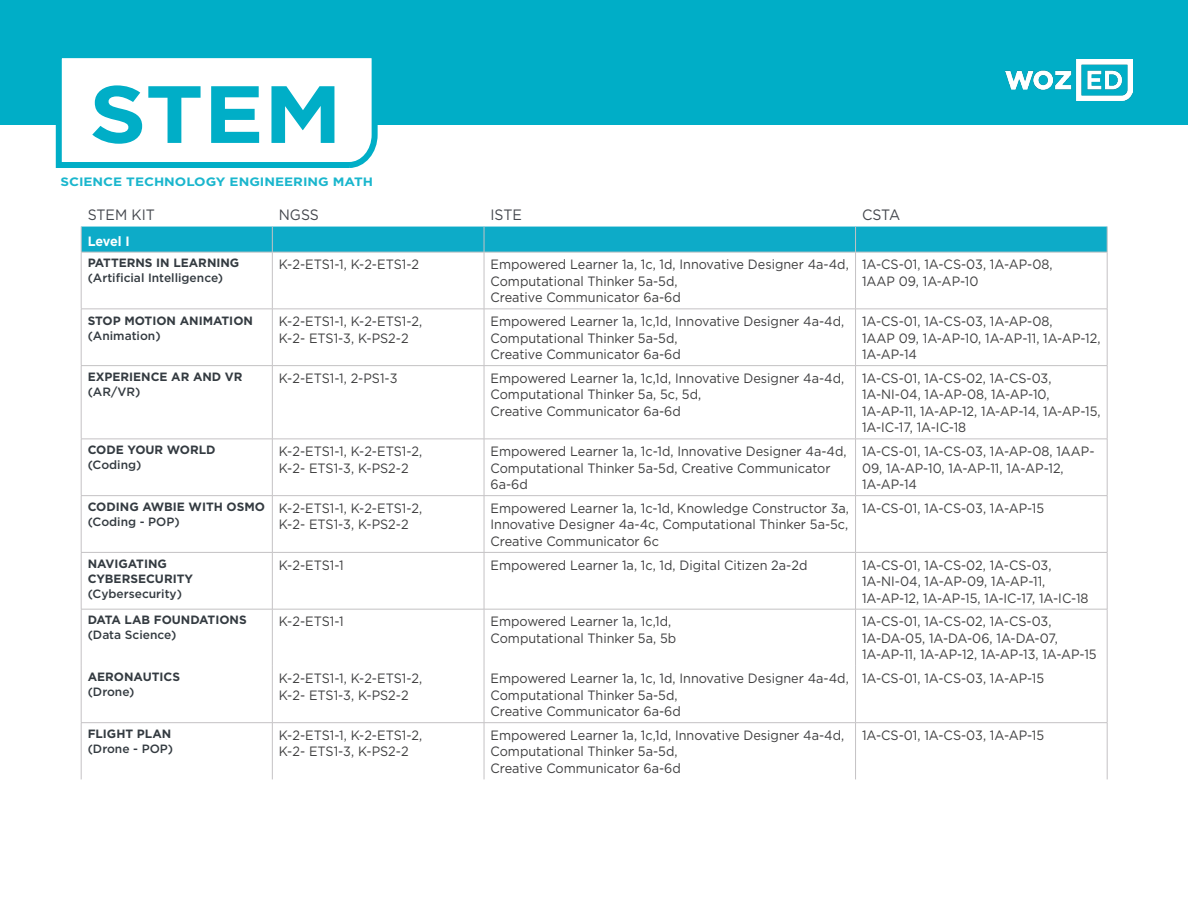
<style>
.page{position:relative;width:1188px;height:918px;background:#fff}
.page>*{position:absolute;margin:0;border:0;box-sizing:border-box;transform-origin:0 0}
.t1{font:700 81px "Gotham";color:#00aec7;scale:1.11 1}
.Subhead_2{font:15px "Gotham";color:#43464c;scale:.94 1}
.Body{font:13.5px/16.5px "Gotham";color:#3e3e3f;scale:.94 1}
.Body-2{font:700 13.5px "Gotham";letter-spacing:-.02em;color:#fff;scale:.94 1}
.t2{font:700 12.15px "Gotham";color:#1ab6cd;scale:1.11 1}
.Subhead_1{font:700 12px/15px "Gotham";color:#343b41}
.Subhead_1-2{font:500 12px/15px "Gotham";color:#343b41}
.s1{font-weight:700}
.s2{font-weight:500}
</style>
<div class="page">
<div style="left:0;top:0;width:1188px;height:124px;background:#00aec7"></div>
<svg style="left:53px;top:58px;width:328px;height:110px"></svg>
<img style="left:1006px;top:60px;width:126px;height:41px">
<div style="left:81px;top:227px;width:1027px;height:25px;background:#0dabc8"></div>
<hr style="left:81px;top:252px;width:191px;height:1px;background:#c4c2c4">
<hr style="left:81px;top:252px;width:1px;height:57px;background:#c4c2c4">
<hr style="left:272px;top:252px;width:212px;height:1px;background:#c4c2c4">
<hr style="left:272px;top:252px;width:1px;height:57px;background:#c4c2c4">
<hr style="left:484px;top:252px;width:372px;height:1px;background:#c4c2c4">
<hr style="left:484px;top:252px;width:1px;height:57px;background:#c4c2c4">
<hr style="left:856px;top:252px;width:251px;height:1px;background:#c4c2c4">
<hr style="left:855px;top:252px;width:1px;height:57px;background:#c4c2c4">
<hr style="left:1107px;top:252px;width:1px;height:57px;background:#c4c2c4">
<hr style="left:81px;top:309px;width:191px;height:1px;background:#c4c2c4">
<hr style="left:81px;top:309px;width:1px;height:56px;background:#c4c2c4">
<hr style="left:272px;top:309px;width:212px;height:1px;background:#c4c2c4">
<hr style="left:272px;top:309px;width:1px;height:56px;background:#c4c2c4">
<hr style="left:484px;top:309px;width:372px;height:1px;background:#c4c2c4">
<hr style="left:484px;top:309px;width:1px;height:56px;background:#c4c2c4">
<hr style="left:856px;top:309px;width:251px;height:1px;background:#c4c2c4">
<hr style="left:855px;top:309px;width:1px;height:56px;background:#c4c2c4">
<hr style="left:1107px;top:309px;width:1px;height:56px;background:#c4c2c4">
<hr style="left:81px;top:365px;width:191px;height:1px;background:#c4c2c4">
<hr style="left:81px;top:366px;width:1px;height:73px;background:#c4c2c4">
<hr style="left:272px;top:365px;width:212px;height:1px;background:#c4c2c4">
<hr style="left:272px;top:366px;width:1px;height:73px;background:#c4c2c4">
<hr style="left:484px;top:365px;width:372px;height:1px;background:#c4c2c4">
<hr style="left:484px;top:366px;width:1px;height:73px;background:#c4c2c4">
<hr style="left:856px;top:365px;width:251px;height:1px;background:#c4c2c4">
<hr style="left:855px;top:366px;width:1px;height:73px;background:#c4c2c4">
<hr style="left:1107px;top:366px;width:1px;height:73px;background:#c4c2c4">
<hr style="left:81px;top:439px;width:191px;height:1px;background:#c4c2c4">
<hr style="left:81px;top:439px;width:1px;height:56px;background:#c4c2c4">
<hr style="left:272px;top:439px;width:212px;height:1px;background:#c4c2c4">
<hr style="left:272px;top:439px;width:1px;height:56px;background:#c4c2c4">
<hr style="left:484px;top:439px;width:372px;height:1px;background:#c4c2c4">
<hr style="left:484px;top:439px;width:1px;height:56px;background:#c4c2c4">
<hr style="left:856px;top:439px;width:251px;height:1px;background:#c4c2c4">
<hr style="left:855px;top:439px;width:1px;height:56px;background:#c4c2c4">
<hr style="left:1107px;top:439px;width:1px;height:56px;background:#c4c2c4">
<hr style="left:81px;top:495px;width:191px;height:1px;background:#c4c2c4">
<hr style="left:81px;top:496px;width:1px;height:56px;background:#c4c2c4">
<hr style="left:272px;top:495px;width:212px;height:1px;background:#c4c2c4">
<hr style="left:272px;top:496px;width:1px;height:56px;background:#c4c2c4">
<hr style="left:484px;top:495px;width:372px;height:1px;background:#c4c2c4">
<hr style="left:484px;top:496px;width:1px;height:56px;background:#c4c2c4">
<hr style="left:856px;top:495px;width:251px;height:1px;background:#c4c2c4">
<hr style="left:855px;top:496px;width:1px;height:56px;background:#c4c2c4">
<hr style="left:1107px;top:496px;width:1px;height:56px;background:#c4c2c4">
<hr style="left:81px;top:552px;width:191px;height:1px;background:#c4c2c4">
<hr style="left:81px;top:553px;width:1px;height:56px;background:#c4c2c4">
<hr style="left:272px;top:552px;width:212px;height:1px;background:#c4c2c4">
<hr style="left:272px;top:553px;width:1px;height:56px;background:#c4c2c4">
<hr style="left:484px;top:552px;width:372px;height:1px;background:#c4c2c4">
<hr style="left:484px;top:553px;width:1px;height:56px;background:#c4c2c4">
<hr style="left:856px;top:552px;width:251px;height:1px;background:#c4c2c4">
<hr style="left:855px;top:553px;width:1px;height:56px;background:#c4c2c4">
<hr style="left:1107px;top:553px;width:1px;height:56px;background:#c4c2c4">
<hr style="left:81px;top:609px;width:191px;height:1px;background:#c4c2c4">
<hr style="left:81px;top:609px;width:1px;height:57px;background:#c4c2c4">
<hr style="left:272px;top:609px;width:212px;height:1px;background:#c4c2c4">
<hr style="left:272px;top:609px;width:1px;height:57px;background:#c4c2c4">
<hr style="left:484px;top:609px;width:372px;height:1px;background:#c4c2c4">
<hr style="left:484px;top:609px;width:1px;height:57px;background:#c4c2c4">
<hr style="left:856px;top:609px;width:251px;height:1px;background:#c4c2c4">
<hr style="left:855px;top:609px;width:1px;height:57px;background:#c4c2c4">
<hr style="left:1107px;top:609px;width:1px;height:57px;background:#c4c2c4">
<hr style="left:81px;top:666px;width:1px;height:56px;background:#c4c2c4">
<hr style="left:272px;top:666px;width:1px;height:56px;background:#c4c2c4">
<hr style="left:484px;top:666px;width:1px;height:56px;background:#c4c2c4">
<hr style="left:855px;top:666px;width:1px;height:56px;background:#c4c2c4">
<hr style="left:1107px;top:666px;width:1px;height:56px;background:#c4c2c4">
<hr style="left:81px;top:722px;width:191px;height:1px;background:#c4c2c4">
<hr style="left:81px;top:723px;width:1px;height:56px;background:#c4c2c4">
<hr style="left:272px;top:722px;width:212px;height:1px;background:#c4c2c4">
<hr style="left:272px;top:723px;width:1px;height:56px;background:#c4c2c4">
<hr style="left:484px;top:722px;width:372px;height:1px;background:#c4c2c4">
<hr style="left:484px;top:723px;width:1px;height:56px;background:#c4c2c4">
<hr style="left:856px;top:722px;width:251px;height:1px;background:#c4c2c4">
<hr style="left:855px;top:723px;width:1px;height:56px;background:#c4c2c4">
<hr style="left:1107px;top:723px;width:1px;height:56px;background:#c4c2c4">
<h1 class="t1" style="left:89px;top:67px;width:229px">STEM</h1>
<p class="t2" style="left:60px;top:175px;width:283px">SCIENCE TECHNOLOGY ENGINEERING MATH</p>
<p class="Subhead_2" style="left:88px;top:205px;width:73px">STEM KIT</p>
<p class="Subhead_2" style="left:279px;top:205px;width:44px">NGSS</p>
<p class="Subhead_2" style="left:491px;top:205px;width:35px">ISTE</p>
<p class="Subhead_2" style="left:862px;top:205px;width:42px">CSTA</p>
<p class="Body-2" style="left:88px;top:233px;width:46px">Level I</p>
<p class="Subhead_1-2" style="left:88px;top:255px;width:153px"><span class="s1">PATTERNS IN LEARNING </span>(Artificial Intelligence)</p>
<p class="Body" style="left:279px;top:256px;width:151px">K-2-ETS1-1, K-2-ETS1-2</p>
<p class="Body" style="left:491px;top:256px;width:383px">Empowered Learner 1a, 1c, 1d, Innovative Designer 4a-4d,<br>Computational Thinker 5a-5d,<br>Creative Communicator 6a-6d</p>
<p class="Body" style="left:862px;top:256px;width:204px">1A-CS-01, 1A-CS-03, 1A-AP-08,<br>1AAP 09, 1A-AP-10</p>
<p class="Subhead_1" style="left:88px;top:313px;width:167px">STOP MOTION ANIMATION <span class="s2">(Animation)</span></p>
<p class="Body" style="left:279px;top:313px;width:154px">K-2-ETS1-1, K-2-ETS1-2,<br>K-2- ETS1-3, K-PS2-2</p>
<p class="Body" style="left:491px;top:313px;width:378px">Empowered Learner 1a, 1c,1d, Innovative Designer 4a-4d,<br>Computational Thinker 5a-5d,<br>Creative Communicator 6a-6d</p>
<p class="Body" style="left:862px;top:313px;width:255px">1A-CS-01, 1A-CS-03, 1A-AP-08,<br>1AAP 09, 1A-AP-10, 1A-AP-11, 1A-AP-12,<br>1A-AP-14</p>
<p class="Subhead_1" style="left:88px;top:369px;width:156px">EXPERIENCE AR AND VR <span class="s2">(AR/VR)</span></p>
<p class="Body" style="left:279px;top:370px;width:128px">K-2-ETS1-1, 2-PS1-3</p>
<p class="Body" style="left:491px;top:370px;width:378px">Empowered Learner 1a, 1c,1d, Innovative Designer 4a-4d,<br>Computational Thinker 5a, 5c, 5d,<br>Creative Communicator 6a-6d</p>
<p class="Body" style="left:862px;top:370px;width:255px">1A-CS-01, 1A-CS-02, 1A-CS-03,<br>1A-NI-04, 1A-AP-08, 1A-AP-10,<br>1A-AP-11, 1A-AP-12, 1A-AP-14, 1A-AP-15,<br>1A-IC-17, 1A-IC-18</p>
<p class="Subhead_1" style="left:88px;top:442px;width:129px">CODE YOUR WORLD <span class="s2">(Coding)</span></p>
<p class="Body" style="left:279px;top:443px;width:154px">K-2-ETS1-1, K-2-ETS1-2,<br>K-2- ETS1-3, K-PS2-2</p>
<p class="Body" style="left:491px;top:443px;width:380px">Empowered Learner 1a, 1c-1d, Innovative Designer 4a-4d,<br>Computational Thinker 5a-5d, Creative Communicator<br>6a-6d</p>
<p class="Body" style="left:862px;top:443px;width:249px">1A-CS-01, 1A-CS-03, 1A-AP-08, 1AAP-<br>09, 1A-AP-10, 1A-AP-11, 1A-AP-12,<br>1A-AP-14</p>
<p class="Subhead_1" style="left:88px;top:499px;width:179px">CODING AWBIE WITH OSMO <span class="s2">(Coding - POP)</span></p>
<p class="Body" style="left:279px;top:500px;width:154px">K-2-ETS1-1, K-2-ETS1-2,<br>K-2- ETS1-3, K-PS2-2</p>
<p class="Body" style="left:491px;top:500px;width:383px;text-align:justify">Empowered Learner 1a, 1c-1d, Knowledge Constructor 3a, Innovative Designer 4a-4c, Computational Thinker 5a-5c, Creative Communicator 6c</p>
<p class="Body" style="left:862px;top:500px;width:195px">1A-CS-01, 1A-CS-03, 1A-AP-15</p>
<p class="Subhead_1" style="left:88px;top:556px;width:107px">NAVIGATING<br>CYBERSECURITY <span class="s2">(Cybersecurity)</span></p>
<p class="Body" style="left:279px;top:556px;width:71px">K-2-ETS1-1</p>
<p class="Body" style="left:491px;top:556px;width:339px">Empowered Learner 1a, 1c, 1d, Digital Citizen 2a-2d</p>
<p class="Body" style="left:862px;top:556px;width:243px">1A-CS-01, 1A-CS-02, 1A-CS-03,<br>1A-NI-04, 1A-AP-09, 1A-AP-11,<br>1A-AP-12, 1A-AP-15, 1A-IC-17, 1A-IC-18</p>
<p class="Subhead_1" style="left:88px;top:612px;width:161px">DATA LAB FOUNDATIONS <span class="s2">(Data Science)</span></p>
<p class="Body" style="left:279px;top:613px;width:71px">K-2-ETS1-1</p>
<p class="Body" style="left:491px;top:613px;width:199px">Empowered Learner 1a, 1c,1d,<br>Computational Thinker 5a, 5b</p>
<p class="Body" style="left:862px;top:613px;width:251px">1A-CS-01, 1A-CS-02, 1A-CS-03,<br>1A-DA-05, 1A-DA-06, 1A-DA-07,<br>1A-AP-11, 1A-AP-12, 1A-AP-13, 1A-AP-15</p>
<p class="Subhead_1" style="left:88px;top:669px;width:94px">AERONAUTICS <span class="s2">(Drone)</span></p>
<p class="Body" style="left:279px;top:670px;width:154px">K-2-ETS1-1, K-2-ETS1-2,<br>K-2- ETS1-3, K-PS2-2</p>
<p class="Body" style="left:491px;top:670px;width:383px">Empowered Learner 1a, 1c, 1d, Innovative Designer 4a-4d,<br>Computational Thinker 5a-5d,<br>Creative Communicator 6a-6d</p>
<p class="Body" style="left:862px;top:670px;width:195px">1A-CS-01, 1A-CS-03, 1A-AP-15</p>
<p class="Subhead_1-2" style="left:88px;top:726px;width:87px"><span class="s1">FLIGHT PLAN </span>(Drone - POP)</p>
<p class="Body" style="left:279px;top:727px;width:154px">K-2-ETS1-1, K-2-ETS1-2,<br>K-2- ETS1-3, K-PS2-2</p>
<p class="Body" style="left:491px;top:727px;width:378px">Empowered Learner 1a, 1c,1d, Innovative Designer 4a-4d,<br>Computational Thinker 5a-5d,<br>Creative Communicator 6a-6d</p>
<p class="Body" style="left:862px;top:727px;width:195px">1A-CS-01, 1A-CS-03, 1A-AP-15</p>
</div>
